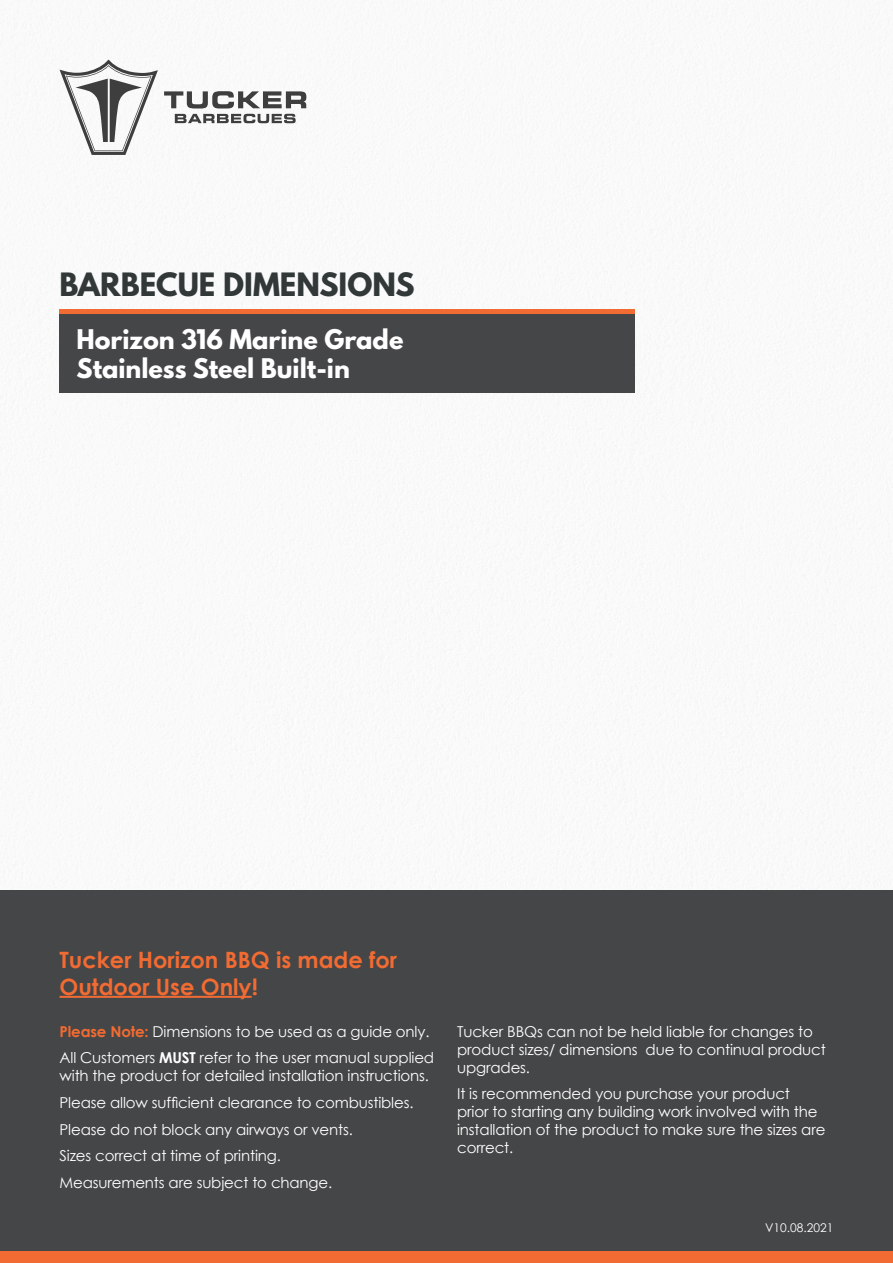
<style>
.page{position:relative;width:893px;height:1263px;background:#fff}
.page>*{position:absolute;margin:0;border:0;box-sizing:border-box;transform-origin:0 0}
.t1{font:800 28.5px "Spartan MB";color:#323738}
.t2{font:800 24px/28.8px "Spartan MB";color:#fff}
.t3{font:700 22.5px/27px "Century Gothic";color:#f26b32}
.t4{font:15px/26.5px "Century Gothic";letter-spacing:-.01em;color:#fff}
.t5{font:12px "Century Gothic";color:#fff}
.s1{font-weight:700;color:#f26b32}
.s2{font-weight:700}
</style>
<div class="page">
<div style="left:0;top:890px;width:893px;height:373px;background:#454647"></div>
<div style="left:60px;top:313px;width:575px;height:80px;background:#454647"></div>
<hr style="left:60px;top:309px;width:575px;height:4px;background:#f26b32">
<div style="left:0;top:1251px;width:893px;height:12px;background:#f26b32"></div>
<hr style="left:60px;top:996px;width:192px;height:2px;background:#f26b32">
<svg style="left:60px;top:60px;width:98px;height:95px"></svg>
<svg style="left:164px;top:91px;width:142px;height:17px"></svg>
<svg style="left:175px;top:114px;width:121px;height:9px"></svg>
<h1 class="t1" style="left:60px;top:262px;width:356px">BARBECUE DIMENSIONS</h1>
<h2 class="t2" style="left:77px;top:325px;width:328px">Horizon 316 Marine Grade<br>Stainless Steel Built-in</h2>
<h3 class="t3" style="left:60px;top:945px;width:339px">Tucker Horizon BBQ is made for<br>Outdoor Use Only!</h3>
<p class="t4" style="left:60px;top:1018px;width:376px"><span class="s1">Please Note:</span> Dimensions to be used as a guide only.<br>All Customers <span class="s2">MUST</span> refer to the user manual supplied</p>
<p class="t4" style="left:60px;top:1062px;width:371px">with the product for detailed installation instructions.<br>Please allow sufficient clearance to combustibles.<br>Please do not block any airways or vents.<br>Sizes correct at time of printing.<br>Measurements are subject to change.</p>
<p class="t4" style="left:457px;top:1022px;width:370px;line-height:18px">Tucker BBQs can not be held liable for changes to product sizes/ dimensions due to continual product upgrades.</p>
<p class="t4" style="left:457px;top:1085px;width:370px;line-height:18px">It is recommended you purchase your product<br>prior to starting any building work involved with the installation of the product to make sure the sizes are correct.</p>
<p class="t5" style="left:765px;top:1219px;width:70px">V10.08.2021</p>
</div>
